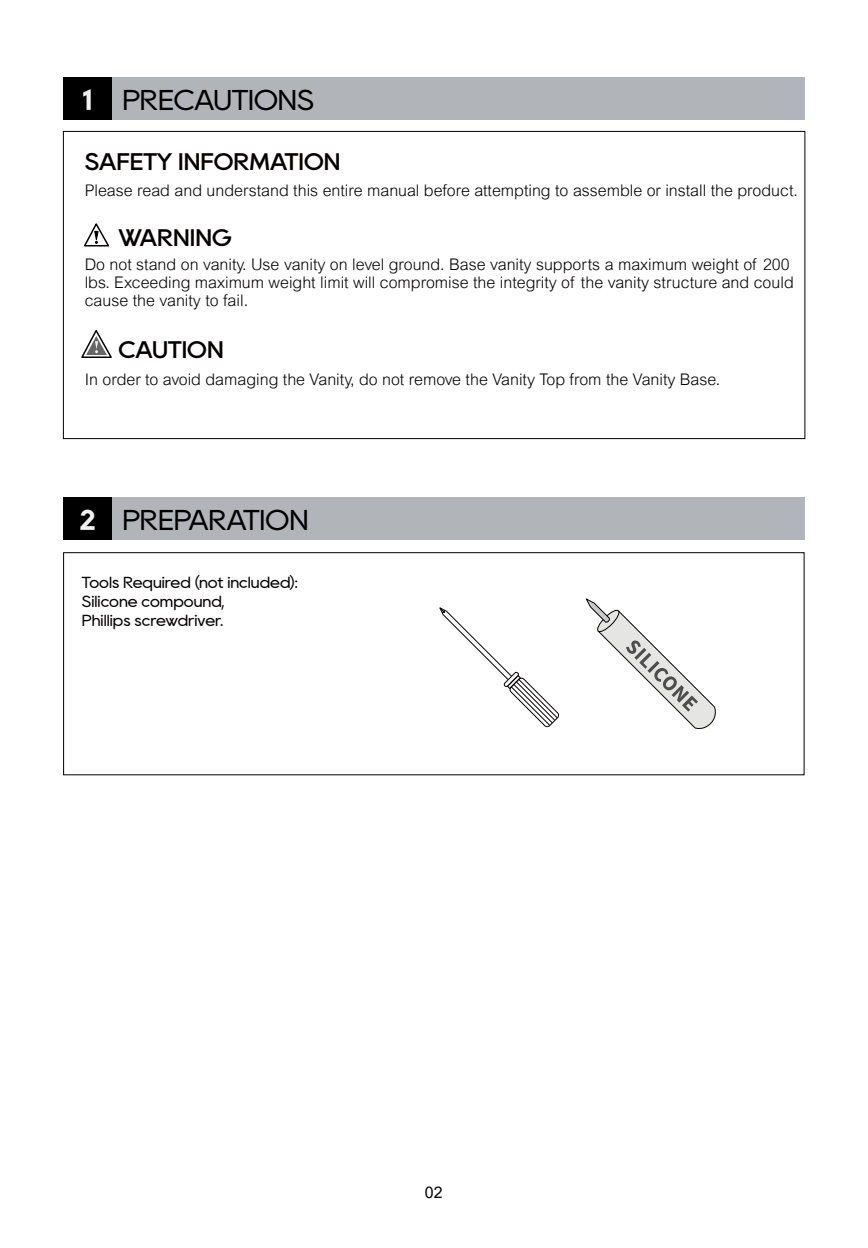
<style>
.page{position:relative;width:868px;height:1248px;background:#fff}
.page>*{position:absolute;margin:0;border:0;box-sizing:border-box;transform-origin:0 0}
.t1{font:28.6px "Rany";color:#000}
.t2{font:500 24px "Rany";color:#040000}
.t3{font:300 16px/18px "Arial";color:#040000}
.t4{font:16px/19.2px "Rany";color:#040000}
.t5{font:16px "Arial";color:#000}
.s1{font-weight:700;color:#f1f1f1}
</style>
<div class="page">
<div style="left:63px;top:77px;width:49px;height:42px;background:#000"></div>
<div style="left:112px;top:77px;width:692px;height:42px;background:#b1b4b9"></div>
<svg style="left:84px;top:223px;width:26px;height:24px"></svg>
<svg style="left:81px;top:330px;width:31px;height:28px"></svg>
<div style="left:63px;top:497px;width:49px;height:42px;background:#000"></div>
<div style="left:112px;top:497px;width:692px;height:42px;background:#b1b4b9"></div>
<div style="left:63px;top:552px;width:741px;height:223px;border:1px solid #000"></div>
<svg style="left:439px;top:607px;width:120px;height:120px"></svg>
<svg style="left:586px;top:598px;width:130px;height:131px"></svg>
<h1 class="t1" style="left:82px;top:86px;width:233px"><span class="s1">1</span> PRECAUTIONS</h1>
<h2 class="t2" style="left:85px;top:150px;width:257px">SAFETY INFORMATION</h2>
<p class="t3" style="left:85px;top:181px;width:714px">Please read and understand this entire manual before attempting to assemble or install the product.</p>
<h2 class="t2" style="left:118px;top:226px;width:115px">WARNING</h2>
<p class="t3" style="left:85px;top:255px;width:710px">Do not stand on vanity. Use vanity on level ground. Base vanity supports a maximum weight of 200 lbs. Exceeding maximum weight limit will compromise the integrity of the vanity structure and could cause the vanity to fail.</p>
<h2 class="t2" style="left:118px;top:338px;width:107px">CAUTION</h2>
<p class="t3" style="left:85px;top:371px;width:637px">In order to avoid damaging the Vanity, do not remove the Vanity Top from the Vanity Base.</p>
<h1 class="t1" style="left:79px;top:506px;width:231px"><span class="s1">2</span> PREPARATION</h1>
<p class="t4" style="left:82px;top:573px;width:217px">Tools Required (not included):<br>Silicone compound,<br>Phillips screwdriver.</p>
<p class="t5" style="left:425px;top:1180px;width:19px">02</p>
</div>
